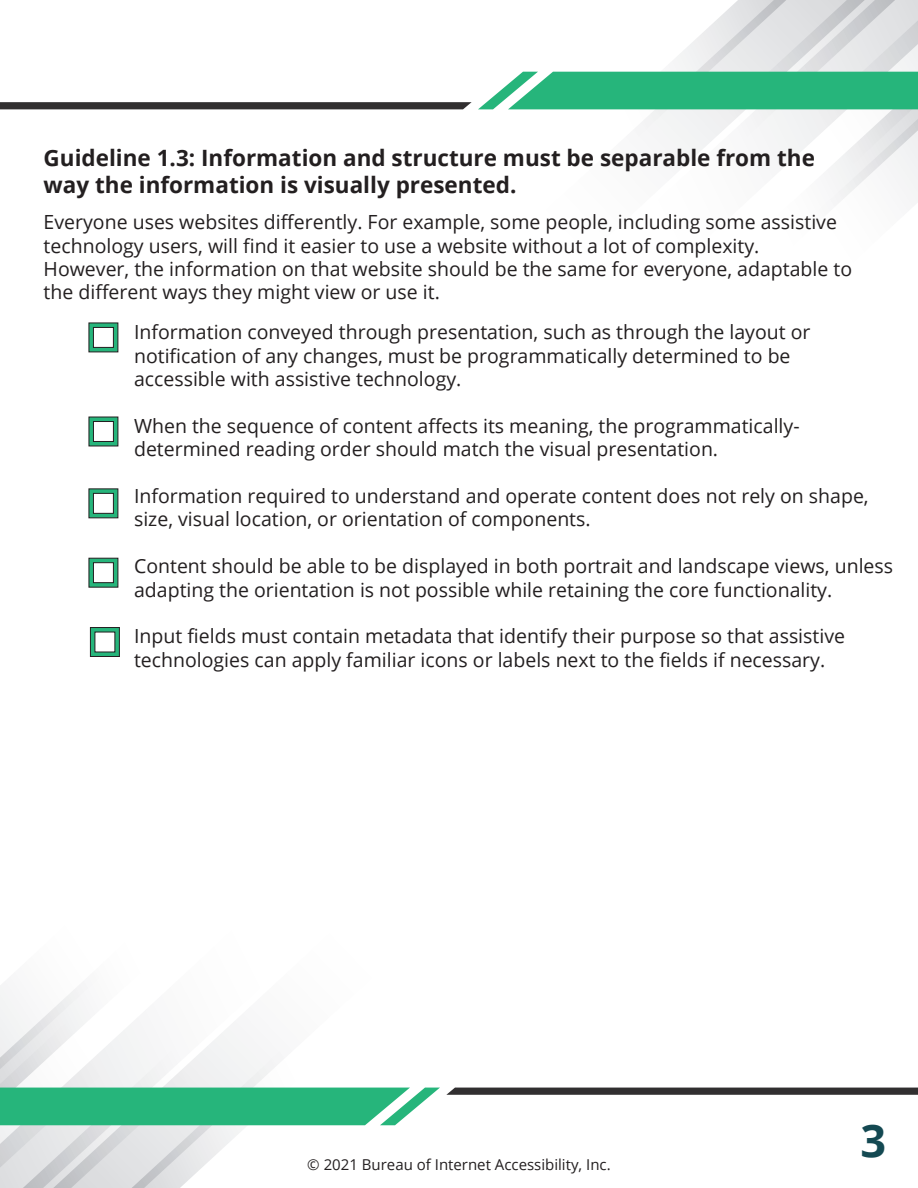
<style>
.page{position:relative;width:918px;height:1188px;background:#fff}
.page>*{position:absolute;margin:0;border:0;box-sizing:border-box;transform-origin:0 0}
.t1{font:700 45px "Open Sans";color:#144952}
.t2{font:700 22.5px/27px "Open Sans";color:#231f20}
.t3{font:19.5px/23.4px "Open Sans";color:#231f20}
.t4{font:15px "Open Sans";color:#231f20}
</style>
<div class="page">
<svg style="left:0;top:102px;width:472px;height:7px;background:#373536"></svg>
<svg style="left:478px;top:0;width:440px;height:203px"></svg>
<svg style="left:88px;top:322px;width:31px;height:31px"></svg>
<svg style="left:88px;top:416px;width:31px;height:31px"></svg>
<svg style="left:88px;top:488px;width:31px;height:31px"></svg>
<svg style="left:88px;top:557px;width:31px;height:31px"></svg>
<svg style="left:90px;top:627px;width:30px;height:30px"></svg>
<svg style="left:446px;top:1088px;width:472px;height:7px;background:#393738"></svg>
<svg style="left:0;top:985px;width:440px;height:203px"></svg>
<p class="t2" style="left:44px;top:143px;width:773px">Guideline 1.3: Information and structure must be separable from the way the information is visually presented.</p>
<p class="t3" style="left:44px;top:210px;width:810px">Everyone uses websites differently. For example, some people, including some assistive technology users, will find it easier to use a website without a lot of complexity.<br>However, the information on that website should be the same for everyone, adaptable to the different ways they might view or use it.</p>
<p class="t3" style="left:134px;top:320px;width:678px">Information conveyed through presentation, such as through the layout or notification of any changes, must be programmatically determined to be accessible with assistive technology.</p>
<p class="t3" style="left:134px;top:414px;width:667px">When the sequence of content affects its meaning, the programmatically&shy;determined reading order should match the visual presentation.</p>
<p class="t3" style="left:134px;top:484px;width:736px">Information required to understand and operate content does not rely on shape, size, visual location, or orientation of components.</p>
<p class="t3" style="left:134px;top:554px;width:761px">Content should be able to be displayed in both portrait and landscape views, unless adapting the orientation is not possible while retaining the core functionality.</p>
<p class="t3" style="left:134px;top:624px;width:712px">Input fields must contain metadata that identify their purpose so that assistive technologies can apply familiar icons or labels next to the fields if necessary.</p>
<p class="t4" style="left:307px;top:1155px;width:305px">© 2021 Bureau of Internet Accessibility, Inc.</p>
<h1 class="t1" style="left:860px;top:1109px;width:27px">3</h1>
</div>
